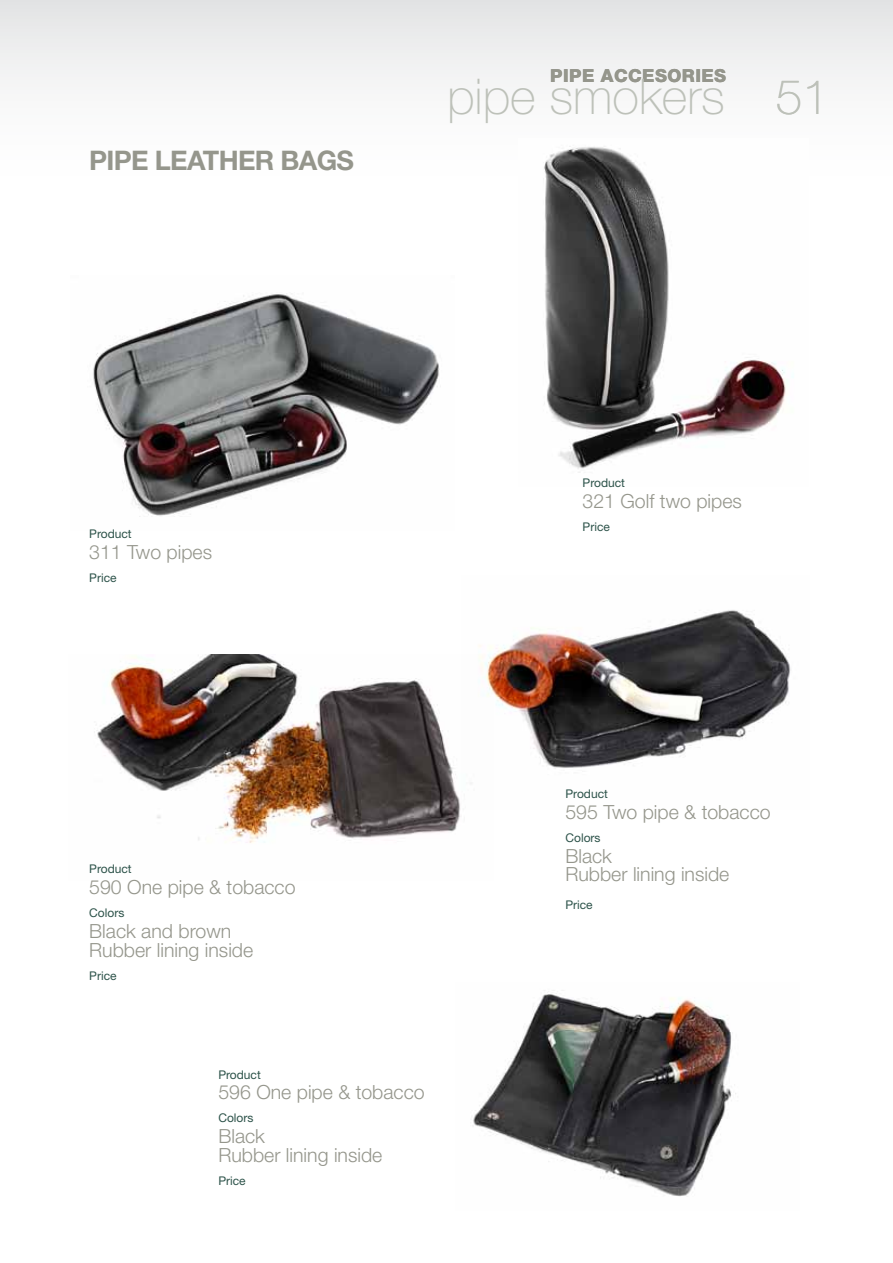
<style>
.page{position:relative;width:893px;height:1263px;background:#fff}
.page>*{position:absolute;margin:0;border:0;box-sizing:border-box;transform-origin:0 0}
.t1{font:100 49.35px "Helvetica Neue";color:#bdc1b9}
.t2{font:100 48px "Helvetica Neue";color:#bdc1b9}
.t3{font:700 27px "Helvetica Neue";letter-spacing:-.025em;color:#95968c}
.t4{font:300 19.5px/18.8px "Helvetica Neue";color:#95968c}
.t5{font:800 18px "Helvetica Neue";letter-spacing:.025em;color:#95968c}
.t6{font:12px "Helvetica Neue";color:#2d534a}
</style>
<div class="page">
<div style="left:0;top:0;width:893px;height:202px;background:linear-gradient(to bottom,#e6e7e8,#fff)"></div>
<img style="left:93px;top:293px;width:347px;height:224px">
<img style="left:94px;top:655px;width:366px;height:188px">
<img style="left:470px;top:610px;width:321px;height:174px">
<img style="left:519px;top:138px;width:289px;height:335px">
<img style="left:472px;top:994px;width:264px;height:203px">
<h3 class="t3" style="left:89px;top:143px;width:266px">PIPE LEATHER BAGS</h3>
<p class="t5" style="left:550px;top:65px;width:177px">PIPE ACCESORIES</p>
<h1 class="t1" style="left:447px;top:69px;width:279px">pipe smokers</h1>
<h2 class="t2" style="left:776px;top:70px;width:55px">51</h2>
<p class="t6" style="left:89px;top:527px;width:44px">Product</p>
<p class="t4" style="left:89px;top:543px;width:124px">311 Two pipes</p>
<p class="t6" style="left:89px;top:571px;width:29px">Price</p>
<p class="t6" style="left:89px;top:862px;width:44px">Product</p>
<p class="t4" style="left:89px;top:877px;width:208px">590 One pipe &amp; tobacco</p>
<p class="t6" style="left:89px;top:906px;width:37px">Colors</p>
<p class="t4" style="left:89px;top:921px;width:165px">Black and brown<br>Rubber lining inside</p>
<p class="t6" style="left:89px;top:968px;width:29px">Price</p>
<p class="t6" style="left:218px;top:1067px;width:44px">Product</p>
<p class="t4" style="left:218px;top:1083px;width:208px">596 One pipe &amp; tobacco</p>
<p class="t6" style="left:218px;top:1111px;width:37px">Colors</p>
<p class="t4" style="left:218px;top:1126px;width:165px">Black<br>Rubber lining inside</p>
<p class="t6" style="left:218px;top:1173px;width:29px">Price</p>
<p class="t6" style="left:583px;top:476px;width:44px">Product</p>
<p class="t4" style="left:583px;top:492px;width:161px">321 Golf two pipes</p>
<p class="t6" style="left:583px;top:520px;width:29px">Price</p>
<p class="t6" style="left:565px;top:786px;width:44px">Product</p>
<p class="t4" style="left:565px;top:802px;width:207px">595 Two pipe &amp; tobacco</p>
<p class="t6" style="left:565px;top:830px;width:37px">Colors</p>
<p class="t4" style="left:565px;top:846px;width:165px">Black<br>Rubber lining inside</p>
<p class="t6" style="left:565px;top:897px;width:29px">Price</p>
</div>
